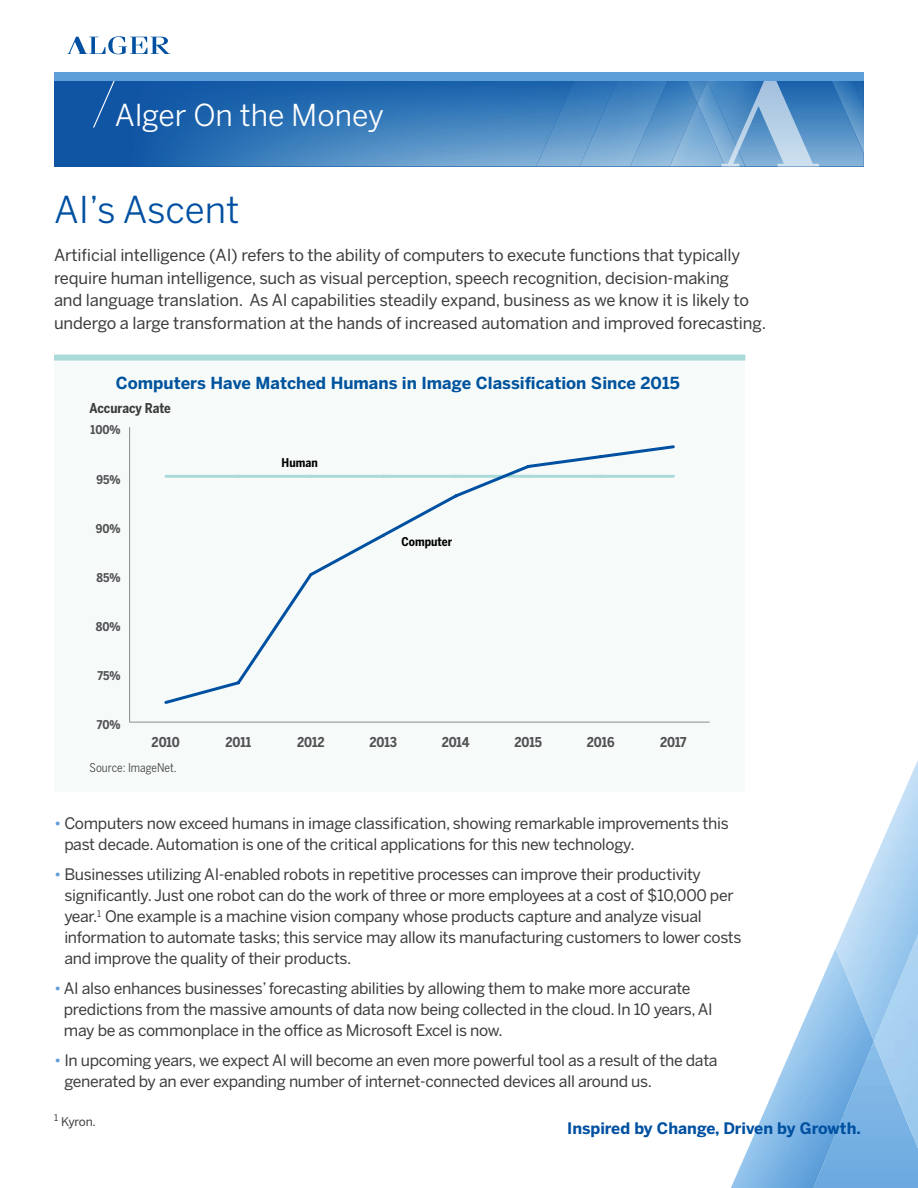
<style>
.page{position:relative;width:918px;height:1188px;background:#fff}
.page>*{position:absolute;margin:0;border:0;box-sizing:border-box;transform-origin:0 0}
.Fund_Name_-_Masthead{font:36.75px "Benton Sans";letter-spacing:-.005em;color:#0050a1}
.Banner_Title{font:30px "Benton Sans";color:#fff}
.Subhead{font:16.5px/22.5px "Benton Sans";letter-spacing:-.01em;color:#3c3c3e}
.t1{font:700 16.5px "Benton Sans";color:#00539d}
.Subhead-2{font:15.75px/21px "Benton Sans";letter-spacing:-.02em;color:#3c3c3e}
.t2{font:700 15.75px "Benton Sans";color:#0050a1}
.t3{font:700 13.5px "Benton Sans Cond";letter-spacing:-.005em;color:#505154}
.t4{font:700 13.5px "Benton Sans Cond";letter-spacing:-.005em;color:#3c3c3e}
.t5{font:700 12px "Benton Sans Cond";color:#505154}
.t6{font:12px "Benton Sans Cond";color:#3d3d3f}
.t7{font:700 12px "Benton Sans Cond";color:#000}
.Subhead-3{font:12px "Benton Sans";letter-spacing:-.035em;color:#3c3c3e}
.s1{color:#5e9ed9}
</style>
<div class="page">
<img style="left:779px;top:949px;width:64px;height:239px">
<img style="left:731px;top:1134px;width:48px;height:54px">
<img style="left:754px;top:1078px;width:25px;height:56px">
<img style="left:842px;top:1041px;width:32px;height:77px">
<img style="left:874px;top:1041px;width:44px;height:147px">
<img style="left:836px;top:760px;width:82px;height:281px">
<div style="left:54px;top:81px;width:16px;height:86px;background:#1054a4"></div>
<img style="left:70px;top:81px;width:794px;height:85px">
<img style="left:536px;top:81px;width:44px;height:85px">
<img style="left:580px;top:81px;width:88px;height:85px">
<img style="left:670px;top:81px;width:52px;height:85px">
<img style="left:688px;top:81px;width:19px;height:22px">
<img style="left:832px;top:81px;width:32px;height:73px">
<svg style="left:722px;top:81px;width:97px;height:86px;background:#72a2ce"></svg>
<svg style="left:68px;top:36px;width:102px;height:18px"></svg>
<svg style="left:93px;top:81px;width:22px;height:47px"></svg>
<div style="left:54px;top:72px;width:810px;height:9px;background:#5e9ed9"></div>
<div style="left:54px;top:358px;width:691px;height:434px;background:#f6fbfa"></div>
<hr style="left:130px;top:722px;width:580px;height:1px;background:#8b8e91">
<hr style="left:129px;top:427px;width:1px;height:295px;background:#8b8e91">
<svg style="left:164px;top:445px;width:511px;height:259px"></svg>
<div style="left:54px;top:355px;width:691px;height:6px;background:#aadbda"></div>
<p class="Banner_Title" style="left:115px;top:97px;width:271px">Alger On the Money</p>
<p class="Fund_Name_-_Masthead" style="left:54px;top:188px;width:187px">AI’s Ascent</p>
<p class="Subhead" style="left:54px;top:244px;width:714px">Artificial intelligence (AI) refers to the ability of computers to execute functions that typically require human intelligence, such as visual perception, speech recognition, decision-making<br>and language translation. As AI capabilities steadily expand, business as we know it is likely to undergo a large transformation at the hands of increased automation and improved forecasting.</p>
<p class="t1" style="left:116px;top:373px;width:566px">Computers Have Matched Humans in Image Classification Since 2015</p>
<p class="t4" style="left:90px;top:400px;width:83px">Accuracy Rate</p>
<p class="t5" style="left:90px;top:423px;width:32px">100%</p>
<p class="t5" style="left:96px;top:472px;width:26px">95%</p>
<p class="t5" style="left:96px;top:521px;width:26px">90%</p>
<p class="t5" style="left:97px;top:570px;width:25px">85%</p>
<p class="t5" style="left:96px;top:620px;width:26px">80%</p>
<p class="t5" style="left:98px;top:669px;width:24px">75%</p>
<p class="t5" style="left:97px;top:718px;width:25px">70%</p>
<p class="t7" style="left:282px;top:455px;width:38px">Human</p>
<p class="t7" style="left:402px;top:534px;width:52px">Computer</p>
<p class="t3" style="left:152px;top:734px;width:30px">2010</p>
<p class="t3" style="left:225px;top:734px;width:27px">2011</p>
<p class="t3" style="left:297px;top:734px;width:29px">2012</p>
<p class="t3" style="left:369px;top:734px;width:29px">2013</p>
<p class="t3" style="left:442px;top:734px;width:30px">2014</p>
<p class="t3" style="left:515px;top:734px;width:29px">2015</p>
<p class="t3" style="left:587px;top:734px;width:29px">2016</p>
<p class="t3" style="left:660px;top:734px;width:28px">2017</p>
<p class="t6" style="left:90px;top:761px;width:89px">Source: ImageNet.</p>
<p class="Subhead-2" style="left:64px;top:813px;width:666px;text-indent:-10px"><span class="s1">•</span> Computers now exceed humans in image classification, showing remarkable improvements this past decade. Automation is one of the critical applications for this new technology.</p>
<p class="Subhead-2" style="left:64px;top:864px;width:679px;text-indent:-10px"><span class="s1">•</span> Businesses utilizing AI-enabled robots in repetitive processes can improve their productivity significantly. Just one robot can do the work of three or more employees at a cost of $10,000 per year.<sup>1</sup> One example is a machine vision company whose products capture and analyze visual information to automate tasks; this service may allow its manufacturing customers to lower costs and improve the quality of their products.</p>
<p class="Subhead-2" style="left:64px;top:978px;width:650px;text-indent:-10px"><span class="s1">•</span> AI also enhances businesses’ forecasting abilities by allowing them to make more accurate predictions from the massive amounts of data now being collected in the cloud. In 10 years, AI may be as commonplace in the office as Microsoft Excel is now.</p>
<p class="Subhead-2" style="left:64px;top:1050px;width:655px;text-indent:-10px"><span class="s1">•</span> In upcoming years, we expect AI will become an even more powerful tool as a result of the data generated by an ever expanding number of internet-connected devices all around us.</p>
<p class="Subhead-3" style="left:54px;top:1115px;width:43px"><sup>1</sup> Kyron.</p>
<p class="t2" style="left:567px;top:1119px;width:295px">Inspired by Change, Driven by Growth.</p>
</div>
